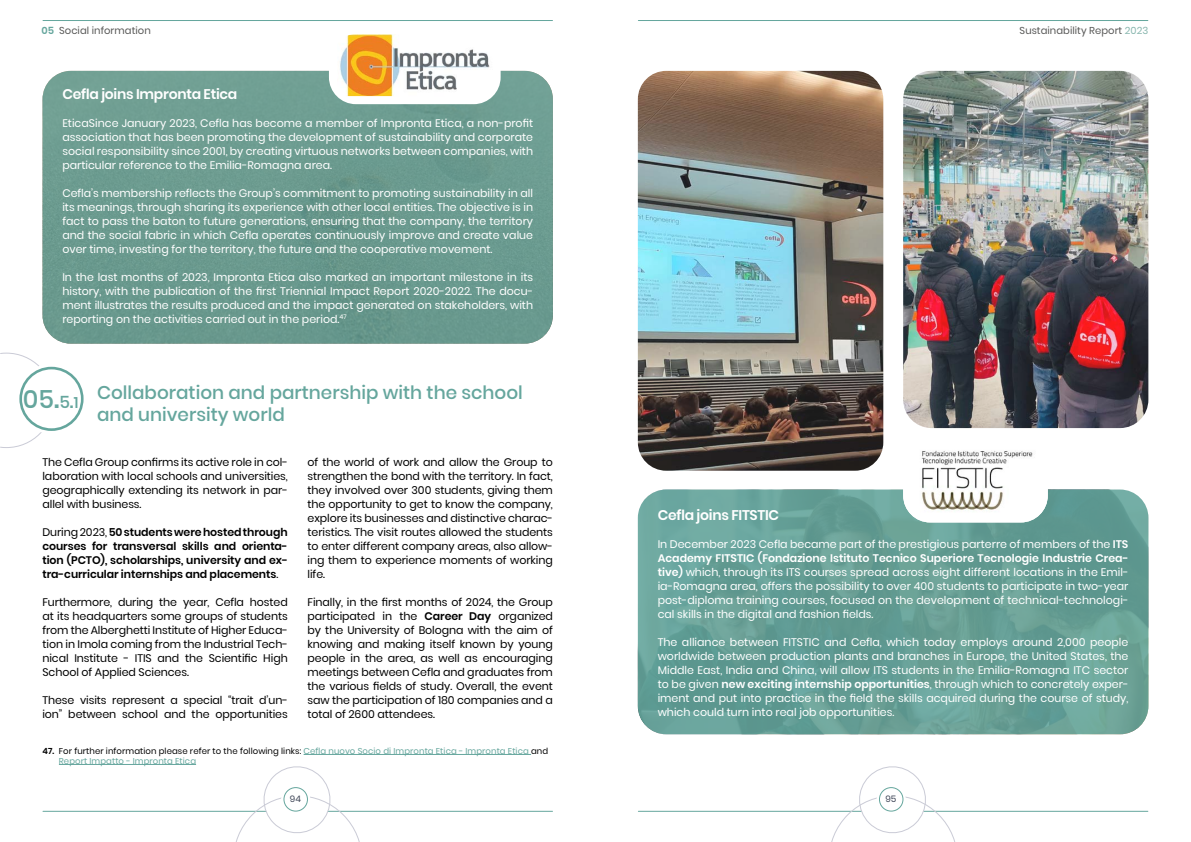
<style>
.page{position:relative;width:1191px;height:842px;background:#fff}
.page>*{position:absolute;margin:0;border:0;box-sizing:border-box;transform-origin:0 0}
.t1{font:500 25px "Poppins";color:#65a69d}
.t2{font:500 18.4px/22.1px "Poppins";color:#65a69d}
.t3{font:600 14px "Poppins";letter-spacing:-.02em;color:#fff}
.t4{font:11px/14px "Poppins";color:#fff;text-align:justify}
.t5{font:11px/14px "Poppins";letter-spacing:-.005em;color:#000;text-align:justify}
.t6{font:600 11px/14px "Poppins";letter-spacing:-.005em;color:#000;text-align:justify}
.t7{font:10px "Poppins";letter-spacing:.005em;color:#575756}
.t8{font:9px "Poppins";color:#3d4455}
.t9{font:8.5px/10px "Poppins";letter-spacing:.01em;color:#65a69d}
.t10{font:600 8.5px "Poppins";color:#000}
.s1{font-weight:600;color:#65a69d}
.s2{color:#89b7af}
.s3{font-size:28.2px}
.s4{font-size:16.9px}
.s5{font-size:19.8px}
.s6{font-size:15.5px}
.s7{font-weight:400}
.s8{font-weight:600}
.s9{color:#000}
</style>
<div class="page">
<hr style="left:638px;top:20px;width:509px;height:1px;background:#65a69d">
<hr style="left:638px;top:811px;width:509px;height:1px;background:#65a69d">
<hr style="left:43px;top:20px;width:509px;height:1px;background:#65a69d">
<hr style="left:43px;top:811px;width:509px;height:1px;background:#65a69d">
<svg style="left:227px;top:766px;width:141px;height:76px"></svg>
<svg style="left:281px;top:785px;width:29px;height:29px"></svg>
<div style="left:284px;top:788px;width:23px;height:23px;background:#fff;border-radius:50%"></div>
<div style="left:283px;top:787px;width:25px;height:25px;border:1px solid #65a69d;border-radius:50%"></div>
<svg style="left:822px;top:766px;width:142px;height:76px"></svg>
<svg style="left:876px;top:785px;width:29px;height:29px"></svg>
<div style="left:879px;top:788px;width:24px;height:23px;background:#fff;border-radius:50%"></div>
<div style="left:879px;top:787px;width:24px;height:25px;border:1px solid #65a69d;border-radius:50%"></div>
<div style="left:43px;top:71px;width:510px;height:273px;background:#6b9b8f;border-radius:28px"></div>
<svg style="left:638px;top:489px;width:510px;height:245px;background:#669f96"></svg>
<hr style="left:304px;top:754px;width:227px;height:1px;background:#65a69d">
<hr style="left:59px;top:764px;width:137px;height:1px;background:#65a69d">
<svg style="left:0;top:352px;width:41px;height:96px"></svg>
<svg style="left:16px;top:364px;width:70px;height:70px"></svg>
<div style="left:21px;top:368px;width:61px;height:62px;background:#fff;border-radius:50%"></div>
<div style="left:19px;top:367px;width:65px;height:64px;border:3px solid #65a69d;border-radius:50%"></div>
<img style="left:638px;top:71px;width:245px;height:400px">
<img style="left:903px;top:71px;width:245px;height:357px">
<div style="left:329px;top:34px;width:171px;height:70px;background:#fff;border-radius:27px"></div>
<img style="left:340px;top:34px;width:150px;height:62px">
<img style="left:903px;top:450px;width:144px;height:72px">
<p class="t7" style="left:41px;top:25px;width:111px"><span class="s1">05</span> Social information</p>
<p class="t7" style="left:1019px;top:25px;width:130px">Sustainability Report <span class="s2">2023</span></p>
<p class="t3" style="left:62px;top:86px;width:176px">Cefla joins Impronta Etica</p>
<p class="t4" style="left:62px;top:116px;width:472px">EticaSince January 2023, Cefla has become a member of Impronta Etica, a non-profit association that has been promoting the development of sustainability and corporate social responsibility since 2001, by creating virtuous networks between companies, with particular reference to the Emilia-Romagna area.</p>
<p class="t4" style="left:62px;top:186px;width:472px">Cefla’s membership reflects the Group’s commitment to promoting sustainability in all its meanings, through sharing its experience with other local entities. The objective is in fact to pass the baton to future generations, ensuring that the company, the territory and the social fabric in which Cefla operates continuously improve and create value over time, investing for the territory, the future and the cooperative movement.</p>
<p class="t4" style="left:62px;top:270px;width:472px">In the last months of 2023, Impronta Etica also marked an important milestone in its history, with the publication of the first Triennial Impact Report 2020-2022. The docu&shy;ment illustrates the results produced and the impact generated on stakeholders, with reporting on the activities carried out in the period.<sup>47</sup></p>
<h1 class="t1" style="left:23px;top:385px;width:57px">05<span class="s3">.</span><span class="s4">5</span><span class="s5">.</span><span class="s6">1</span></h1>
<h2 class="t2" style="left:97px;top:382px;width:427px">Collaboration and partnership with the school and university world</h2>
<p class="t5" style="left:42px;top:455px;width:247px">The Cefla Group confirms its active role in col&shy;laboration with local schools and universities, geographically extending its network in par&shy;allel with business.</p>
<p class="t6" style="left:42px;top:525px;width:247px"><span class="s7">During 2023,</span> 50 students were hosted through courses for transversal skills and orienta&shy;tion (PCTO), scholarships, university and ex&shy;tra-curricular internships and placements<span class="s7">.</span></p>
<p class="t5" style="left:42px;top:595px;width:247px">Furthermore, during the year, Cefla hosted at its headquarters some groups of students from the Alberghetti Institute of Higher Educa&shy;tion in Imola coming from the Industrial Tech&shy;nical Institute - ITIS and the Scientific High School of Applied Sciences.</p>
<p class="t5" style="left:42px;top:693px;width:247px">These visits represent a special “trait d’un&shy;ion” between school and the opportunities</p>
<p class="t5" style="left:307px;top:455px;width:247px">of the world of work and allow the Group to strengthen the bond with the territory. In fact, they involved over 300 students, giving them the opportunity to get to know the company, explore its businesses and distinctive charac&shy;teristics. The visit routes allowed the students to enter different company areas, also allow&shy;ing them to experience moments of working life.</p>
<p class="t5" style="left:307px;top:595px;width:247px">Finally, in the first months of 2024, the Group participated in the <span class="s8">Career Day</span> organized by the University of Bologna with the aim of knowing and making itself known by young people in the area, as well as encouraging meetings between Cefla and graduates from the various fields of study. Overall, the event saw the participation of 180 companies and a total of 2600 attendees.</p>
<p class="t9" style="left:59px;top:746px;width:491px"><span class="s9">For further information please refer to the following links:</span> Cefla nuovo Socio di Impronta Etica - Impronta Etica <span class="s9">and<br></span>Report Impatto - Impronta Etica</p>
<p class="t10" style="left:42px;top:746px;width:13px">47.</p>
<p class="t3" style="left:657px;top:507px;width:123px">Cefla joins FITSTIC</p>
<p class="t4" style="left:657px;top:537px;width:472px">In December 2023 Cefla became part of the prestigious parterre of members of the <span class="s8">ITS Academy FITSTIC (Fondazione Istituto Tecnico Superiore Tecnologie Industrie Crea&shy;tive)</span> which, through its ITS courses spread across eight different locations in the Emil&shy;ia-Romagna area, offers the possibility to over 400 students to participate in two-year post-diploma training courses, focused on the development of technical-technologi&shy;cal skills in the digital and fashion fields.</p>
<p class="t4" style="left:657px;top:635px;width:472px">The alliance between FITSTIC and Cefla, which today employs around 2,000 people worldwide between production plants and branches in Europe, the United States, the Middle East, India and China, will allow ITS students in the Emilia-Romagna ITC sector to be given <span class="s8">new exciting internship opportunities</span>, through which to concretely exper&shy;iment and put into practice in the field the skills acquired during the course of study, which could turn into real job opportunities.</p>
<p class="t8" style="left:290px;top:794px;width:13px">94</p>
<p class="t8" style="left:885px;top:794px;width:13px">95</p>
</div>
